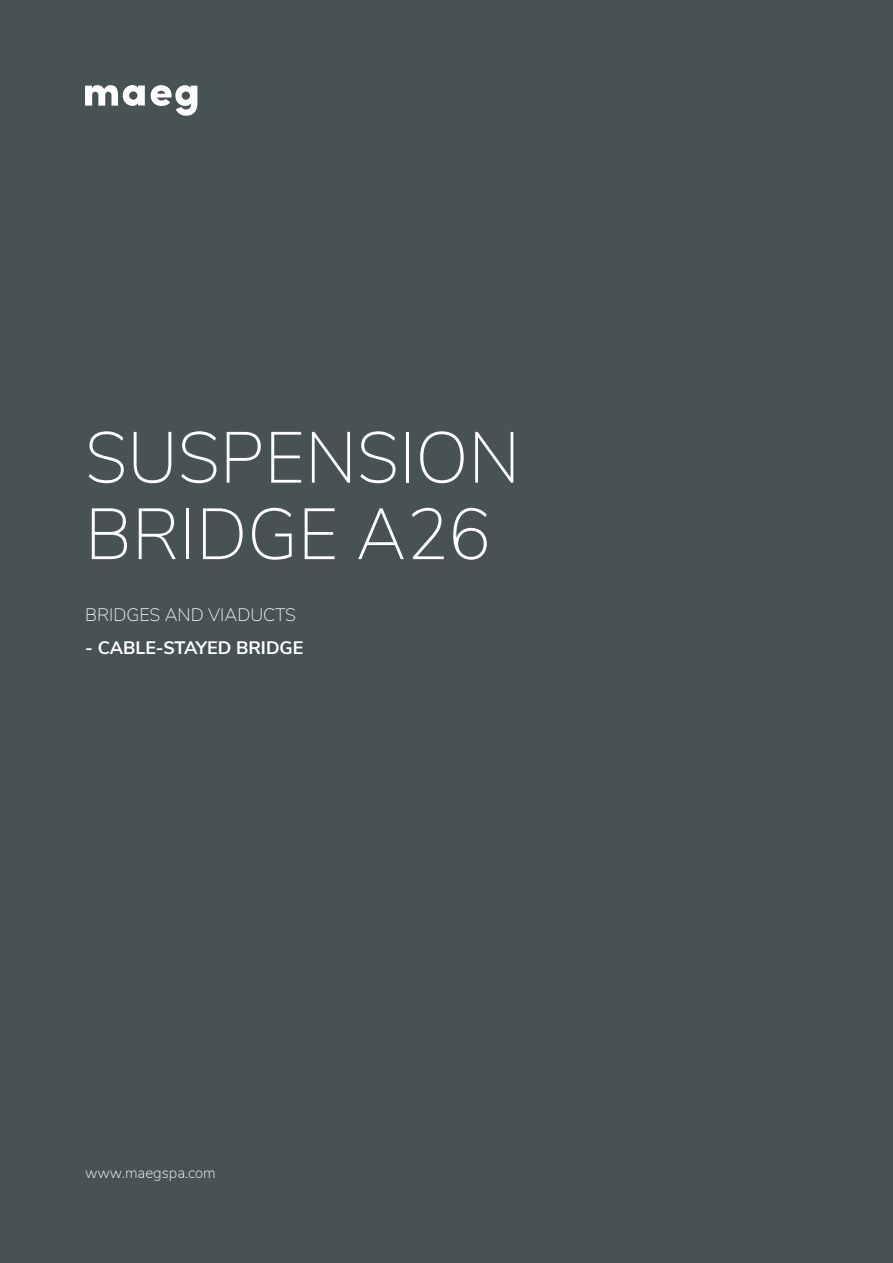
<style>
.page{position:relative;width:893px;height:1263px;background:#475254}
.page>*{position:absolute;margin:0;border:0;box-sizing:border-box;transform-origin:0 0}
.t1{font:200 72px/76.5px "Nunito Sans";color:#fff}
.t2{font:700 18px "Nunito Sans";color:#fff}
.t3{font:200 18px "Nunito Sans";color:#fff}
.t4{font:200 15px "Nunito Sans";color:#fff}
</style>
<div class="page">
<svg style="left:85px;top:85px;width:60px;height:21px"></svg>
<svg style="left:151px;top:85px;width:46px;height:31px"></svg>
<p class="t1" style="left:85px;top:416px;width:437px">SUSPENSION<br>BRIDGE A26</p>
<p class="t3" style="left:85px;top:601px;width:213px">BRIDGES AND VIADUCTS</p>
<p class="t2" style="left:85px;top:634px;width:220px">- CABLE-STAYED BRIDGE</p>
<p class="t4" style="left:85px;top:1162px;width:132px">www.maegspa.com</p>
</div>
